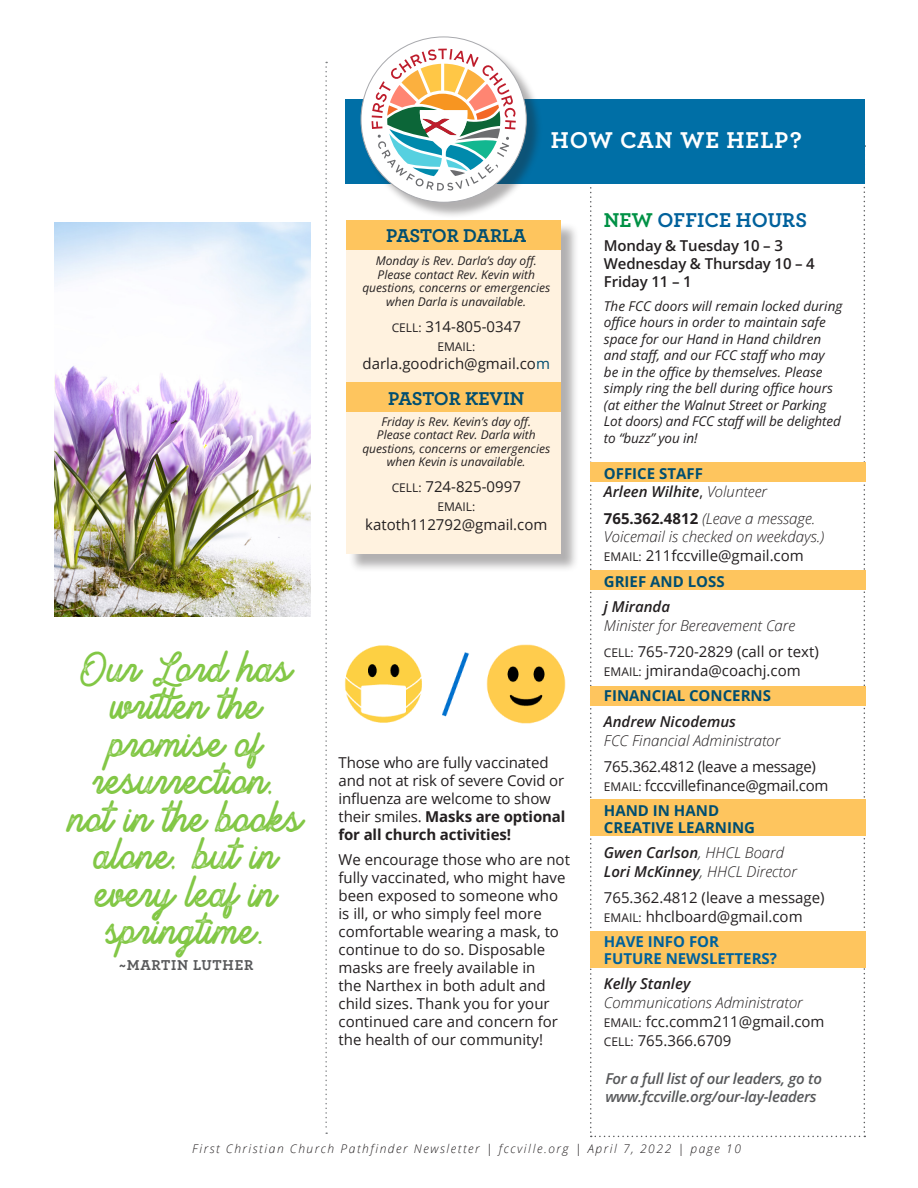
<style>
.page{position:relative;width:918px;height:1188px;background:#fff}
.page>*{position:absolute;margin:0;border:0;box-sizing:border-box;transform-origin:0 0}
.heads{font:36px/37.5px "Brandon Smith Stamp";color:#82c745;text-align:center}
.t1{font:700 24px "Archer";letter-spacing:.04em;color:#fff}
.Body_copy{font:700 21px "Archer";color:#00619c}
.Body_copy-2{font:700 19.5px "Archer";letter-spacing:-.015em;color:#004e71}
.Body_copy-3{font:15px/18px "Open Sans";color:#231f20}
.Body_copy-4{font:italic 300 15px/18.8px "Open Sans";color:#231f20}
.Body_copy-5{font:italic 600 15px/18.8px "Open Sans";color:#231f20}
.heads-2{font:italic 600 15px/18.8px "Open Sans";letter-spacing:-.02em;color:#57585a}
.Body_copy-6{font:15px/18.8px "Open Sans";letter-spacing:-.02em;color:#231f20}
.Body_copy-7{font:700 15px/16.5px "Open Sans";color:#004e71}
.Body_copy-8{font:600 15px/18px "Open Sans";letter-spacing:-.01em;color:#231f20}
.Body_copy-9{font:700 15px/16.5px "Open Sans";color:#00619c}
.heads-3{font:700 15px "Archer";letter-spacing:.05em;color:#57585a}
.Body_copy-10{font:italic 13.5px/16.5px "Open Sans";color:#231f20}
.Body_copy-11{font:italic 12px/13.5px "Open Sans";color:#231f20;text-align:center}
.Body_copy-12{font:italic 300 12px "Open Sans";letter-spacing:.13em;color:#231f20}
.Body_copy-13{font:12px "Open Sans";color:#231f20}
.s1{font-size:12px}
.s2{color:#004e71}
.s3{font-weight:700}
.s4{color:#009145}
.s5{font-weight:700;font-style:normal;color:#004e71}
.s6{font-weight:400;font-style:normal}
.s7{font-weight:300}
.s8{font-weight:700;font-style:normal}
.s9{font-weight:400;font-style:normal;font-size:12px}
.s10{font-weight:600}
.s11{font-weight:600;font-style:italic}
.s12{font-weight:300;font-style:italic}
</style>
<div class="page">
<img style="left:344px;top:644px;width:222px;height:80px">
<svg style="left:590px;top:186px;width:275px;height:951px"></svg>
<div style="left:590px;top:800px;width:275px;height:36px;background:#fec55e"></div>
<div style="left:590px;top:931px;width:275px;height:36px;background:#fec55e"></div>
<div style="left:590px;top:686px;width:275px;height:20px;background:#fec55e"></div>
<div style="left:590px;top:571px;width:275px;height:19px;background:#fec55e"></div>
<div style="left:590px;top:462px;width:275px;height:20px;background:#fec55e"></div>
<div style="left:348px;top:222px;width:231px;height:350px;background:#231f20;opacity:.35"></div>
<div style="left:346px;top:220px;width:214px;height:333px;background:#fff2df"></div>
<div style="left:346px;top:220px;width:214px;height:30px;background:#fec55e"></div>
<div style="left:346px;top:382px;width:214px;height:30px;background:#fec55e"></div>
<div style="left:346px;top:99px;width:519px;height:85px;background:#006fa6"></div>
<div style="left:363px;top:39px;width:180px;height:180px;background:#231f20;opacity:.35"></div>
<div style="left:361px;top:37px;width:165px;height:165px;background:#fff;border-radius:50%"></div>
<svg style="left:372px;top:49px;width:144px;height:142px"></svg>
<svg style="left:325px;top:62px;width:2px;height:1072px"></svg>
<img style="left:54px;top:222px;width:256px;height:395px">
<p class="heads" style="left:70px;top:650px;width:234px">Our Lord has written the promise of resurrection, not in the books alone, but in every leaf in springtime.</p>
<p class="heads-3" style="left:119px;top:953px;width:136px">~MARTIN LUTHER</p>
<p class="t1" style="left:551px;top:121px;width:253px">HOW CAN WE HELP?</p>
<p class="Body_copy-2" style="left:386px;top:220px;width:142px">PASTOR DARLA</p>
<p class="Body_copy-11" style="left:362px;top:254px;width:189px">Monday is Rev. Darla’s day off.<br>Please contact Rev. Kevin with questions, concerns or emergencies when Darla is unavailable.</p>
<p class="Body_copy-3" style="left:392px;top:317px;width:131px"><span class="s1">CELL:</span> 314-805-0347</p>
<p class="Body_copy-13" style="left:437px;top:338px;width:39px">EMAIL:</p>
<p class="Body_copy-3" style="left:363px;top:354px;width:189px">darla.goodrich@gmail.co<span class="s2">m</span></p>
<p class="Body_copy-2" style="left:388px;top:383px;width:138px">PASTOR KEVIN</p>
<p class="Body_copy-11" style="left:362px;top:414px;width:189px">Friday is Rev. Kevin’s day off.<br>Please contact Rev. Darla with questions, concerns or emergencies when Kevin is unavailable.</p>
<p class="Body_copy-3" style="left:392px;top:477px;width:131px"><span class="s1">CELL:</span> 724-825-0997</p>
<p class="Body_copy-13" style="left:437px;top:498px;width:39px">EMAIL:</p>
<p class="Body_copy-3" style="left:365px;top:515px;width:184px">katoth112792@gmail.com</p>
<p class="Body_copy-3" style="left:339px;top:753px;width:228px">Those who are fully vaccinated and not at risk of severe Covid or influenza are welcome to show their smiles. <span class="s3">Masks are optional for all church activities!</span></p>
<p class="Body_copy-3" style="left:339px;top:850px;width:233px">We encourage those who are not fully vaccinated, who might have been exposed to someone who is ill, or who simply feel more comfortable wearing a mask, to continue to do so. Disposable masks are freely available in<br>the Narthex in both adult and child sizes. Thank you for your continued care and concern for the health of our community!</p>
<p class="Body_copy" style="left:604px;top:203px;width:205px"><span class="s4">NEW</span> OFFICE HOURS</p>
<p class="Body_copy-8" style="left:604px;top:236px;width:212px">Monday &amp; Tuesday 10 – 3<br>Wednesday &amp; Thursday 10 – 4<br>Friday 11 – 1</p>
<p class="Body_copy-10" style="left:604px;top:297px;width:240px">The FCC doors will remain locked during office hours in order to maintain safe space for our Hand in Hand children and staff, and our FCC staff who may<br>be in the office by themselves. Please simply ring the bell during office hours (at either the Walnut Street or Parking Lot doors) and FCC staff will be delighted to “buzz” you in!</p>
<p class="Body_copy-5" style="left:604px;top:463px;width:165px"><span class="s5">OFFICE STAFF<br></span>Arleen Wilhite<span class="s6">,</span> <span class="s7">Volunteer</span></p>
<p class="Body_copy-4" style="left:604px;top:508px;width:222px"><span class="s8">765.362.4812</span> (Leave a message.<br>Voicemail is checked on weekdays.)<br><span class="s9">EMAIL:</span> <span class="s6">211fccville@gmail.com</span></p>
<p class="Body_copy-7" style="left:604px;top:572px;width:122px">GRIEF AND LOSS</p>
<p class="Body_copy-4" style="left:604px;top:597px;width:193px"><span class="s10">j Miranda<br></span>Minister for Bereavement Care</p>
<p class="Body_copy-3" style="left:604px;top:642px;width:216px;line-height:18.8px"><span class="s1">CELL:</span> 765-720-2829 (call or text)<br><span class="s1">EMAIL:</span> jmiranda@coachj.com</p>
<p class="Body_copy-7" style="left:604px;top:687px;width:169px">FINANCIAL CONCERNS</p>
<p class="Body_copy-4" style="left:604px;top:711px;width:178px"><span class="s10">Andrew Nicodemus<br></span>FCC Financial Administrator</p>
<p class="Body_copy-6" style="left:604px;top:757px;width:226px">765.362.4812 (leave a message)<br><span class="s1">EMAIL:</span> fcccvillefinance@gmail.com</p>
<p class="Body_copy-7" style="left:604px;top:802px;width:153px">HAND IN HAND<br>CREATIVE LEARNING</p>
<p class="Body_copy-5" style="left:604px;top:843px;width:194px">Gwen Carlson<span class="s7">, HHCL Board<br></span>Lori McKinney<span class="s7">, HHCL Director</span></p>
<p class="Body_copy-3" style="left:604px;top:888px;width:222px;line-height:18.8px">765.362.4812 (leave a message)<br><span class="s1">EMAIL:</span> hhclboard@gmail.com</p>
<p class="Body_copy-9" style="left:604px;top:933px;width:175px">HAVE INFO FOR<br>FUTURE NEWSLETTERS?</p>
<p class="Body_copy-3" style="left:604px;top:974px;width:222px;line-height:18.8px"><span class="s11">Kelly Stanley<br></span><span class="s12">Communications Administrator<br></span><span class="s1">EMAIL:</span> fcc.comm211@gmail.com<br><span class="s1">CELL:</span> 765.366.6709</p>
<p class="heads-2" style="left:605px;top:1068px;width:218px">For a full list of our leaders, go to www.fccville.org/our-lay-leaders</p>
<p class="Body_copy-12" style="left:192px;top:1140px;width:550px">First Christian Church Pathfinder Newsletter | fccville.org | April 7, 2022 | page 10</p>
</div>
